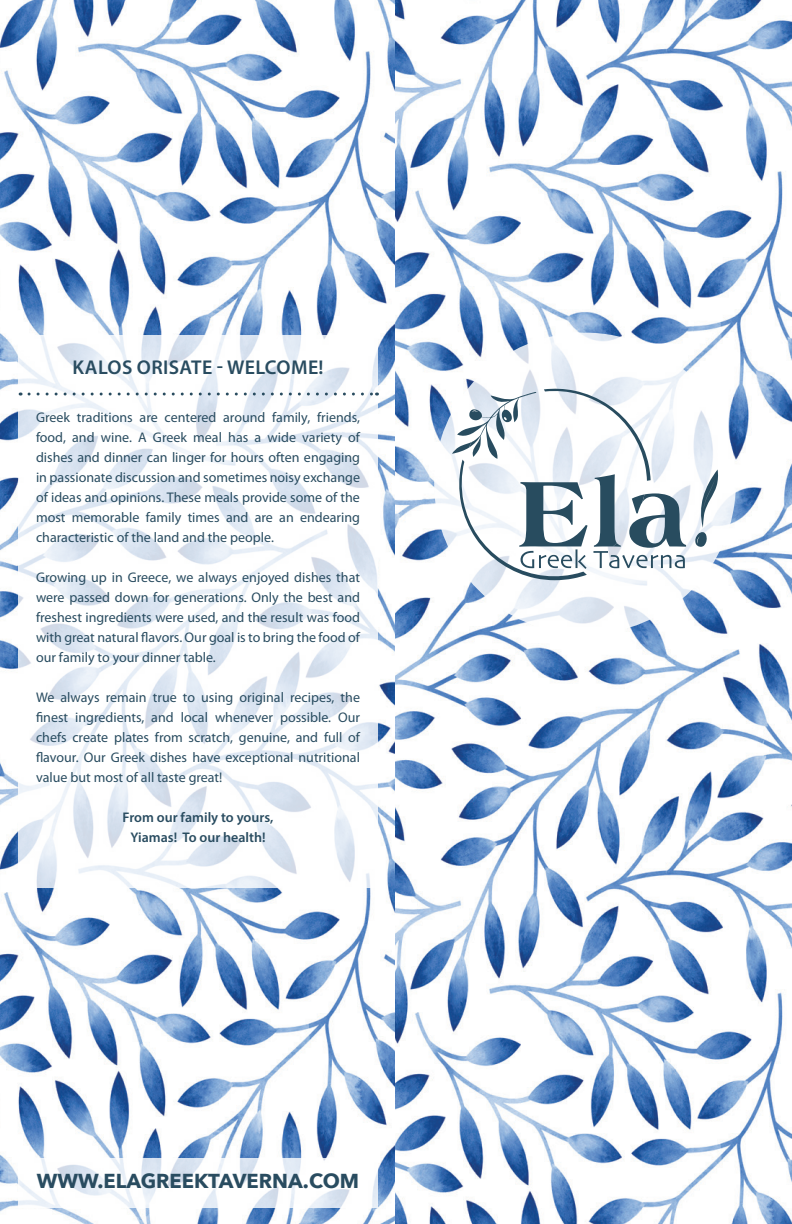
<style>
.page{position:relative;width:792px;height:1224px;background:#fff}
.page>*{position:absolute;margin:0;border:0;box-sizing:border-box;transform-origin:0 0}
.t1{font:700 20.2px "Avenir Next";color:#294c60}
.t2{font:600 20px "Myriad Pro";letter-spacing:.02em;color:#294c60}
.t3{font:14px/20px "Myriad Pro";color:#294c60;text-align:justify}
.t4{font:600 14px "Myriad Pro";color:#294c60}
</style>
<div class="page">
<img style="left:0;top:0;width:792px;height:1224px">
<svg style="left:19px;top:1158px;width:359px;height:49px"></svg>
<svg style="left:19px;top:336px;width:359px;height:552px"></svg>
<svg style="left:29px;top:393px;width:348px;height:3px"></svg>
<svg style="left:434px;top:333px;width:302px;height:301px"></svg>
<svg style="left:695px;top:469px;width:23px;height:78px"></svg>
<svg style="left:452px;top:387px;width:234px;height:197px"></svg>
<p class="t2" style="left:73px;top:355px;width:252px">KALOS ORISATE - WELCOME!</p>
<p class="t3" style="left:36px;top:407px;width:326px">Greek traditions are centered around family, friends, food, and wine. A Greek meal has a wide variety of dishes and dinner can linger for hours often engaging in passionate discussion and sometimes noisy exchange of ideas and opinions. These meals provide some of the most memorable family times and are an endearing characteristic of the land and the people.</p>
<p class="t3" style="left:36px;top:567px;width:326px">Growing up in Greece, we always enjoyed dishes that were passed down for generations. Only the best and freshest ingredients were used, and the result was food with great natural flavors. Our goal is to bring the food of our family to your dinner table.</p>
<p class="t3" style="left:36px;top:687px;width:326px">We always remain true to using original recipes, the finest ingredients, and local whenever possible. Our chefs create plates from scratch, genuine, and full of flavour. Our Greek dishes have exceptional nutritional value but most of all taste great!</p>
<p class="t4" style="left:123px;top:808px;width:152px">From our family to yours,</p>
<p class="t4" style="left:130px;top:828px;width:137px">Yiamas! To our health!</p>
<p class="t1" style="left:37px;top:1164px;width:324px">WWW.ELAGREEKTAVERNA.COM</p>
</div>
